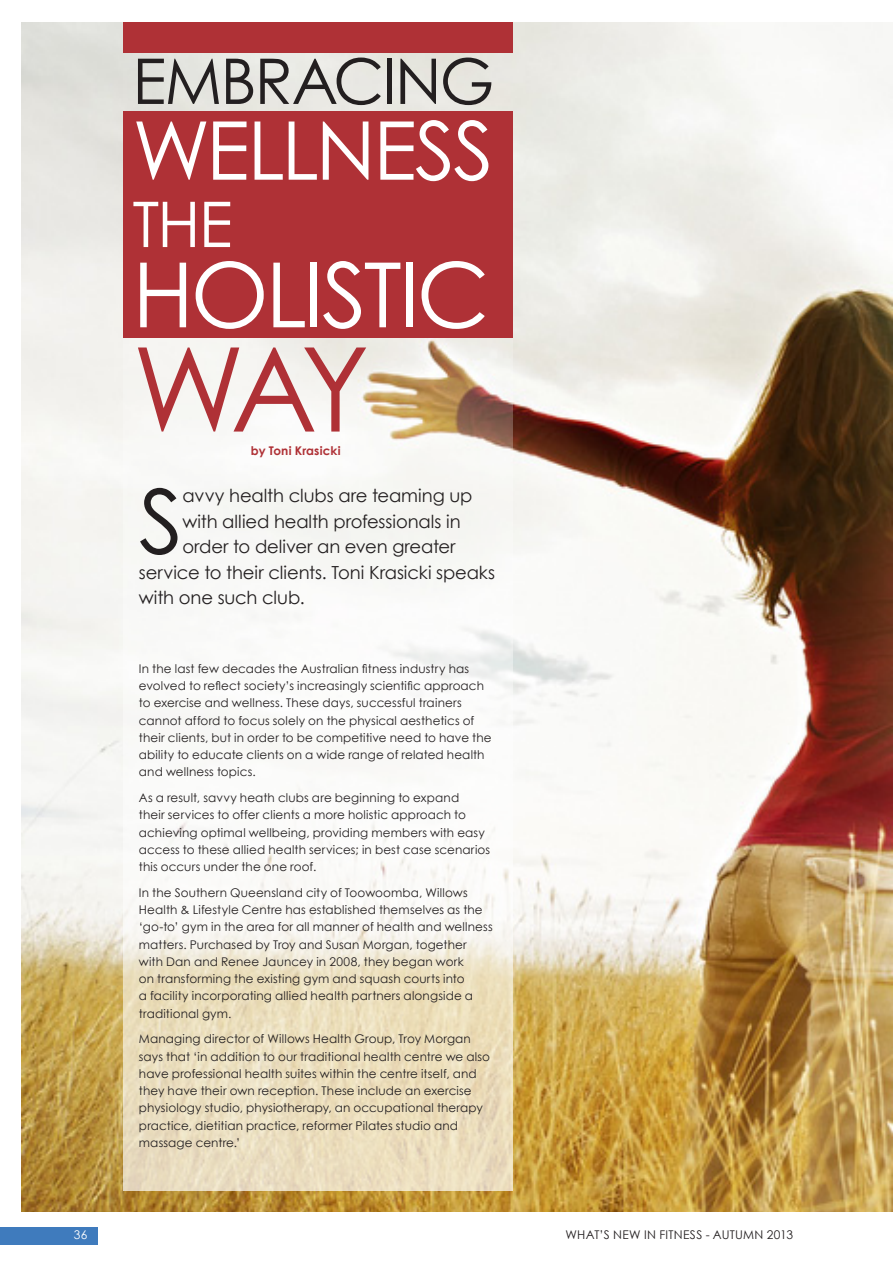
<style>
.page{position:relative;width:893px;height:1263px;background:#fff}
.page>*{position:absolute;margin:0;border:0;box-sizing:border-box;transform-origin:0 0}
.Body_text{font:117px "Century Gothic";color:#af3136}
.Body_text-2{font:90px "Century Gothic";letter-spacing:-.035em;color:#fff}
.Body_text-3{font:88.95px "Century Gothic";color:#231f20}
.Body_text-4{font:81px "Century Gothic";letter-spacing:-.03em;color:#fff}
.Body_text-5{font:63px "Century Gothic";letter-spacing:-.03em;color:#231f20}
.Body_text-6{font:63px "Century Gothic";color:#fff}
.Body_text-7{font:18px "Century Gothic";letter-spacing:-.005em;color:#231f20}
.Body_text-8{font:12px/17.2px "Century Gothic";letter-spacing:.01em;color:#231f20}
.Body_text-9{font:700 12px "Century Gothic";letter-spacing:.015em;color:#af3136}
.t1{font:12px "Century Gothic";color:#fff}
</style>
<div class="page">
<div style="left:0;top:1227px;width:98px;height:17px;background:#3f7bbd"></div>
<img style="left:21px;top:22px;width:872px;height:1189px">
<svg style="left:123px;top:53px;width:389px;height:1138px;fill:#f7f6f3"></svg>
<div style="left:123px;top:111px;width:389px;height:227px;background:#af3136"></div>
<div style="left:123px;top:22px;width:389px;height:31px;background:#af3136"></div>
<p class="Body_text-5" style="left:132px;top:43px;width:363px">EMBRACING</p>
<p class="Body_text-4" style="left:132px;top:101px;width:363px">WELLNESS</p>
<p class="Body_text-6" style="left:132px;top:186px;width:102px">THE</p>
<p class="Body_text-2" style="left:132px;top:240px;width:359px">HOLISTIC</p>
<p class="Body_text" style="left:132px;top:318px;width:239px">WAY</p>
<p class="Body_text-9" style="left:251px;top:443px;width:91px">by Toni Krasicki</p>
<p class="Body_text-3" style="left:139px;top:467px;width:46px">S</p>
<p class="Body_text-7" style="left:182px;top:485px;width:292px">avvy health clubs are teaming up</p>
<p class="Body_text-7" style="left:182px;top:510px;width:280px">with allied health professionals in</p>
<p class="Body_text-7" style="left:182px;top:536px;width:275px">order to deliver an even greater</p>
<p class="Body_text-7" style="left:139px;top:561px;width:358px">service to their clients. Toni Krasicki speaks</p>
<p class="Body_text-7" style="left:139px;top:587px;width:167px">with one such club.</p>
<p class="Body_text-8" style="left:139px;top:660px;width:354px">In the last few decades the Australian fitness industry has evolved to reflect society’s increasingly scientific approach to exercise and wellness. These days, successful trainers cannot afford to focus solely on the physical aesthetics of their clients, but in order to be competitive need to have the ability to educate clients on a wide range of related health and wellness topics.</p>
<p class="Body_text-8" style="left:139px;top:789px;width:353px">As a result, savvy heath clubs are beginning to expand<br>their services to offer clients a more holistic approach to achieving optimal wellbeing, providing members with easy access to these allied health services; in best case scenarios this occurs under the one roof.</p>
<p class="Body_text-8" style="left:139px;top:884px;width:355px">In the Southern Queensland city of Toowoomba, Willows Health &amp; Lifestyle Centre has established themselves as the ‘go-to’ gym in the area for all manner of health and wellness matters. Purchased by Troy and Susan Morgan, together with Dan and Renee Jauncey in 2008, they began work<br>on transforming the existing gym and squash courts into<br>a facility incorporating allied health partners alongside a traditional gym.</p>
<p class="Body_text-8" style="left:139px;top:1030px;width:353px">Managing director of Willows Health Group, Troy Morgan says that ‘in addition to our traditional health centre we also have professional health suites within the centre itself, and they have their own reception. These include an exercise physiology studio, physiotherapy, an occupational therapy practice, dietitian practice, reformer Pilates studio and massage centre.’</p>
<p class="t1" style="left:74px;top:1227px;width:15px">36</p>
<p class="Body_text-8" style="left:566px;top:1226px;width:229px">WHAT’S NEW IN FITNESS - AUTUMN 2013</p>
</div>
